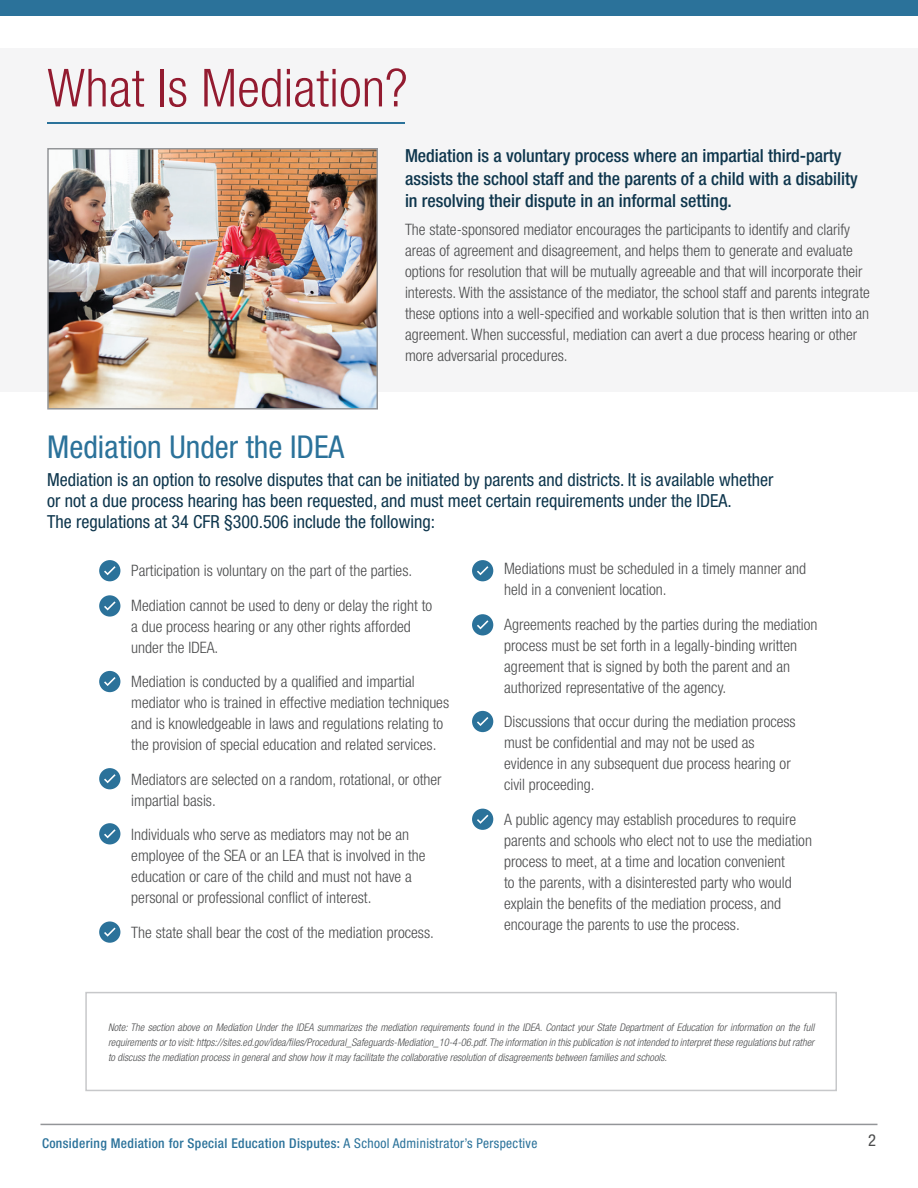
<style>
.page{position:relative;width:918px;height:1188px;background:#fff}
.page>*{position:absolute;margin:0;border:0;box-sizing:border-box;transform-origin:0 0}
.t1{font:300 condensed 52.5px "Helvetica Neue";letter-spacing:.005em;color:#931b30}
.t2{font:condensed 31.5px "Helvetica Neue";color:#2b729a}
.t3{font:condensed 18px/21px "Helvetica Neue";color:#0e364d}
.t4{font:500 condensed 18px/22.5px "Helvetica Neue";color:#0e364d}
.t5{font:condensed 16.5px "Helvetica Neue";color:#4b4c4d}
.t6{font:300 condensed 15.75px/21px "Helvetica Neue";color:#4b4c4d}
.t7{font:500 condensed 13.5px "Helvetica Neue";letter-spacing:.025em;color:#2b729a}
.t8{font:italic 300 condensed 10.5px/15px "Helvetica Neue";color:#4b4c4d;text-align:justify}
.s1{font-weight:400}
</style>
<div class="page">
<div style="left:0;top:48px;width:918px;height:343px;background:#f5f5f6"></div>
<div style="left:0;top:0;width:918px;height:16px;background:#2b729a"></div>
<div style="left:99px;top:595px;width:21px;height:22px;background:#2b729a;border-radius:50%"></div>
<svg style="left:104px;top:601px;width:12px;height:9px"></svg>
<div style="left:99px;top:560px;width:21px;height:21px;background:#2b729a;border-radius:50%"></div>
<svg style="left:104px;top:566px;width:12px;height:9px"></svg>
<div style="left:99px;top:823px;width:21px;height:21px;background:#2b729a;border-radius:50%"></div>
<svg style="left:104px;top:829px;width:12px;height:9px"></svg>
<div style="left:99px;top:671px;width:21px;height:21px;background:#2b729a;border-radius:50%"></div>
<svg style="left:104px;top:677px;width:12px;height:9px"></svg>
<div style="left:99px;top:768px;width:21px;height:21px;background:#2b729a;border-radius:50%"></div>
<svg style="left:104px;top:774px;width:12px;height:9px"></svg>
<div style="left:99px;top:921px;width:21px;height:22px;background:#2b729a;border-radius:50%"></div>
<svg style="left:104px;top:928px;width:12px;height:9px"></svg>
<div style="left:472px;top:614px;width:21px;height:21px;background:#2b729a;border-radius:50%"></div>
<svg style="left:477px;top:620px;width:11px;height:9px"></svg>
<div style="left:472px;top:711px;width:21px;height:21px;background:#2b729a;border-radius:50%"></div>
<svg style="left:477px;top:717px;width:11px;height:9px"></svg>
<div style="left:472px;top:809px;width:21px;height:21px;background:#2b729a;border-radius:50%"></div>
<svg style="left:477px;top:815px;width:11px;height:9px"></svg>
<div style="left:472px;top:560px;width:21px;height:21px;background:#2b729a;border-radius:50%"></div>
<svg style="left:477px;top:566px;width:11px;height:9px"></svg>
<hr style="left:47px;top:122px;width:358px;height:2px;background:#2b729a">
<img style="left:50px;top:151px;width:325px;height:256px">
<div style="left:47px;top:148px;width:331px;height:262px;border:2px solid #939598"></div>
<div style="left:85px;top:992px;width:752px;height:99px;border:2px solid #c7c8ca"></div>
<hr style="left:40px;top:1124px;width:837px;height:1px;background:#939598">
<h2 class="t1" style="left:47px;top:58px;width:362px">What Is Mediation?</h2>
<p class="t4" style="left:405px;top:145px;width:454px">Mediation is a voluntary process where an impartial third-party assists the school staff and the parents of a child with a disability in resolving their dispute in an informal setting.</p>
<p class="t6" style="left:405px;top:219px;width:466px">The state-sponsored mediator encourages the participants to identify and clarify areas of agreement and disagreement, and helps them to generate and evaluate options for resolution that will be mutually agreeable and that will incorporate their interests. With the assistance of the mediator, the school staff and parents integrate these options into a well-specifed and workable solution that is then written into an agreement. When successful, mediation can avert a due process hearing or other more adversarial procedures.</p>
<h3 class="t2" style="left:47px;top:429px;width:299px">Mediation Under the IDEA</h3>
<p class="t3" style="left:47px;top:469px;width:728px">Mediation is an option to resolve disputes that can be initiated by parents and districts. It is available whether or not a due process hearing has been requested, and must meet certain requirements under the IDEA.<br>The regulations at 34 CFR §300.506 include the following:</p>
<p class="t6" style="left:131px;top:560px;width:282px">Participation is voluntary on the part of the parties.</p>
<p class="t6" style="left:131px;top:595px;width:302px">Mediation cannot be used to deny or delay the right to a due process hearing or any other rights afforded under the IDEA.</p>
<p class="t6" style="left:131px;top:671px;width:319px">Mediation is conducted by a qualifed and impartial mediator who is trained in effective mediation techniques and is knowledgeable in laws and regulations relating to the provision of special education and related services.</p>
<p class="t6" style="left:131px;top:769px;width:312px">Mediators are selected on a random, rotational, or other impartial basis.</p>
<p class="t6" style="left:131px;top:824px;width:296px">Individuals who serve as mediators may not be an employee of the SEA or an LEA that is involved in the education or care of the child and must not have a personal or professional confict of interest.</p>
<p class="t6" style="left:131px;top:922px;width:304px">The state shall bear the cost of the mediation process.</p>
<p class="t6" style="left:504px;top:558px;width:304px">Mediations must be scheduled in a timely manner and held in a convenient location.</p>
<p class="t6" style="left:504px;top:614px;width:315px">Agreements reached by the parties during the mediation process must be set forth in a legally-binding written agreement that is signed by both the parent and an authorized representative of the agency.</p>
<p class="t6" style="left:504px;top:711px;width:293px">Discussions that occur during the mediation process must be confdential and may not be used as evidence in any subsequent due process hearing or civil proceeding.</p>
<p class="t6" style="left:504px;top:809px;width:309px">A public agency may establish procedures to require parents and schools who elect not to use the mediation process to meet, at a time and location convenient<br>to the parents, with a disinterested party who would explain the benefts of the mediation process, and encourage the parents to use the process.</p>
<p class="t8" style="left:108px;top:1019px;width:708px">Note: The section above on Mediation Under the IDEA summarizes the mediation requirements found in the IDEA. Contact your State Department of Education for information on the full requirements or to visit: https://sites.ed.gov/idea/fles/Procedural_Safeguards-Mediation_10-4-06.pdf. The information in this publication is not intended to interpret these regulations but rather to discuss the mediation process in general and show how it may facilitate the collaborative resolution of disagreements between families and schools.</p>
<p class="t7" style="left:42px;top:1135px;width:497px">Considering Mediation for Special Education Disputes: <span class="s1">A School Administrator’s Perspective</span></p>
<p class="t5" style="left:868px;top:1131px;width:9px">2</p>
</div>
